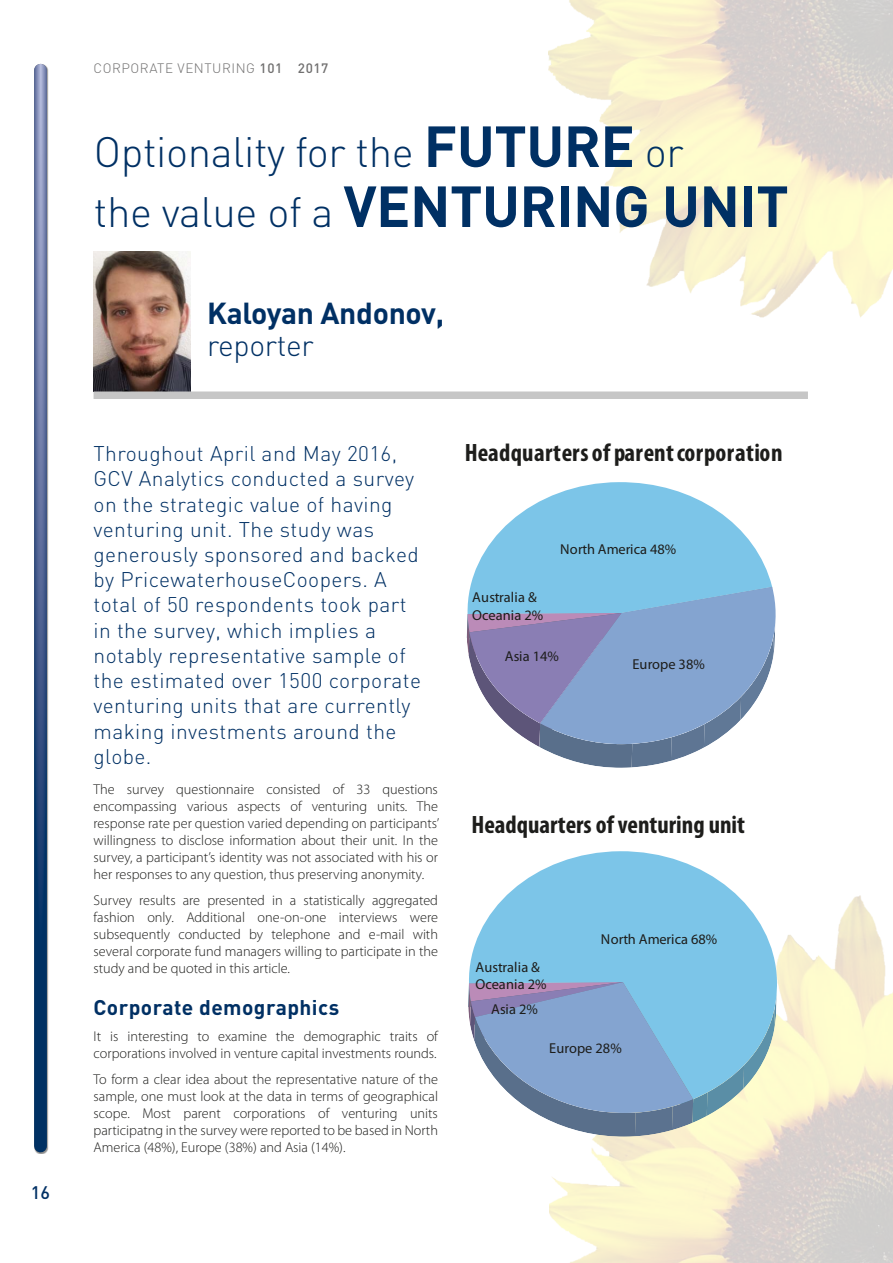
<style>
.page{position:relative;width:893px;height:1263px;background:#fff}
.page>*{position:absolute;margin:0;border:0;box-sizing:border-box;transform-origin:0 0}
.t1{font:700 57px "DIN";letter-spacing:-.01em;color:#003064}
.t2{font:300 42px "DIN";letter-spacing:-.01em;color:#003064}
.t3{font:700 30px "DIN";letter-spacing:-.01em;color:#003064}
.t4{font:300 30px "DIN";letter-spacing:-.01em;color:#003064}
.t5{font:700 condensed 25.2px "Myriad Pro";color:#1d1d1b}
.t6{font:300 21px/25.2px "DIN";letter-spacing:.02em;color:#003064}
.t7{font:700 21px "DIN";letter-spacing:.02em;color:#003064}
.t8{font:500 18px "DIN";color:#003064}
.t9{font:14.4px/17.2px "Myriad Pro";color:#1d1d1b}
.t10{font:300 14.25px/17.1px "Myriad Pro";color:#1d1d1b;text-align:justify}
.t11{font:300 13.5px "DIN";letter-spacing:.04em;color:#706f6f}
.s1{font-weight:500}
.s2{font-weight:700;font-size:57px}
.s3{font-weight:300;font-size:42px}
</style>
<div class="page">
<img style="left:549px;top:0;width:344px;height:318px">
<img style="left:550px;top:895px;width:343px;height:368px">
<div style="left:33px;top:61px;width:16px;height:1092px;background:#1d1d1b;opacity:.5"></div>
<div style="left:35px;top:64px;width:14px;height:1090px;background:#1d1d1b;opacity:.5"></div>
<svg style="left:34px;top:70px;width:13px;height:1076px;background:#3f5a89"></svg>
<img style="left:94px;top:251px;width:96px;height:140px">
<div style="left:94px;top:391px;width:714px;height:8px;background:#c6c6c6"></div>
<svg style="left:467px;top:482px;width:309px;height:286px"></svg>
<svg style="left:469px;top:851px;width:308px;height:126px;fill:#7cc5e8"></svg>
<svg style="left:468px;top:977px;width:309px;height:160px;background:#93b4d0"></svg>
<p class="t8" style="left:31px;top:1181px;width:21px">16</p>
<p class="t11" style="left:94px;top:60px;width:236px">CORPORATE VENTURING <span class="s1">101 2017</span></p>
<h2 class="t2" style="left:94px;top:126px;width:591px">Optionality for the <span class="s2">FUTURE</span> or</h2>
<h1 class="t1" style="left:94px;top:169px;width:696px"><span class="s3">the value of a</span> VENTURING UNIT</h1>
<h3 class="t3" style="left:207px;top:294px;width:239px">Kaloyan Andonov,</h3>
<h3 class="t4" style="left:207px;top:326px;width:108px">reporter</h3>
<p class="t6" style="left:94px;top:441px;width:329px">Throughout April and May 2016,<br>GCV Analytics conducted a survey on the strategic value of having venturing unit. The study was generously sponsored and backed by PricewaterhouseCoopers. A total of 50 respondents took part in the survey, which implies a notably representative sample of the estimated over 1500 corporate venturing units that are currently making investments around the globe.</p>
<p class="t10" style="left:94px;top:780px;width:347px">The survey questionnaire consisted of 33 questions encompassing various aspects of venturing units. The response rate per question varied depending on participants’ willingness to disclose information about their unit. In the survey, a participant’s identity was not associated with his or her responses to any question, thus preserving anonymity.</p>
<p class="t10" style="left:94px;top:891px;width:346px">Survey results are presented in a statistically aggregated fashion only. Additional one-on-one interviews were subsequently conducted by telephone and e-mail with several corporate fund managers willing to participate in the study and be quoted in this article.</p>
<h3 class="t7" style="left:94px;top:994px;width:247px">Corporate demographics</h3>
<p class="t10" style="left:94px;top:1027px;width:346px">It is interesting to examine the demographic traits of corporations involved in venture capital investments rounds.</p>
<p class="t10" style="left:94px;top:1070px;width:346px">To form a clear idea about the representative nature of the sample, one must look at the data in terms of geographical scope. Most parent corporations of venturing units participatng in the survey were reported to be based in North America (48%), Europe (38%) and Asia (14%).</p>
<h3 class="t5" style="left:465px;top:437px;width:319px">Headquarters of parent corporation</h3>
<p class="t9" style="left:472px;top:589px;width:73px">Australia &amp;<br>Oceania 2%</p>
<p class="t9" style="left:560px;top:541px;width:118px">North America 48%</p>
<p class="t9" style="left:505px;top:648px;width:56px">Asia 14%</p>
<p class="t9" style="left:632px;top:655px;width:74px">Europe 38%</p>
<h3 class="t5" style="left:471px;top:809px;width:275px">Headquarters of venturing unit</h3>
<p class="t9" style="left:475px;top:958px;width:73px">Australia &amp;<br>Oceania 2%</p>
<p class="t9" style="left:491px;top:1000px;width:48px">Asia 2%</p>
<p class="t9" style="left:601px;top:930px;width:118px">North America 68%</p>
<p class="t9" style="left:549px;top:1039px;width:74px">Europe 28%</p>
</div>
